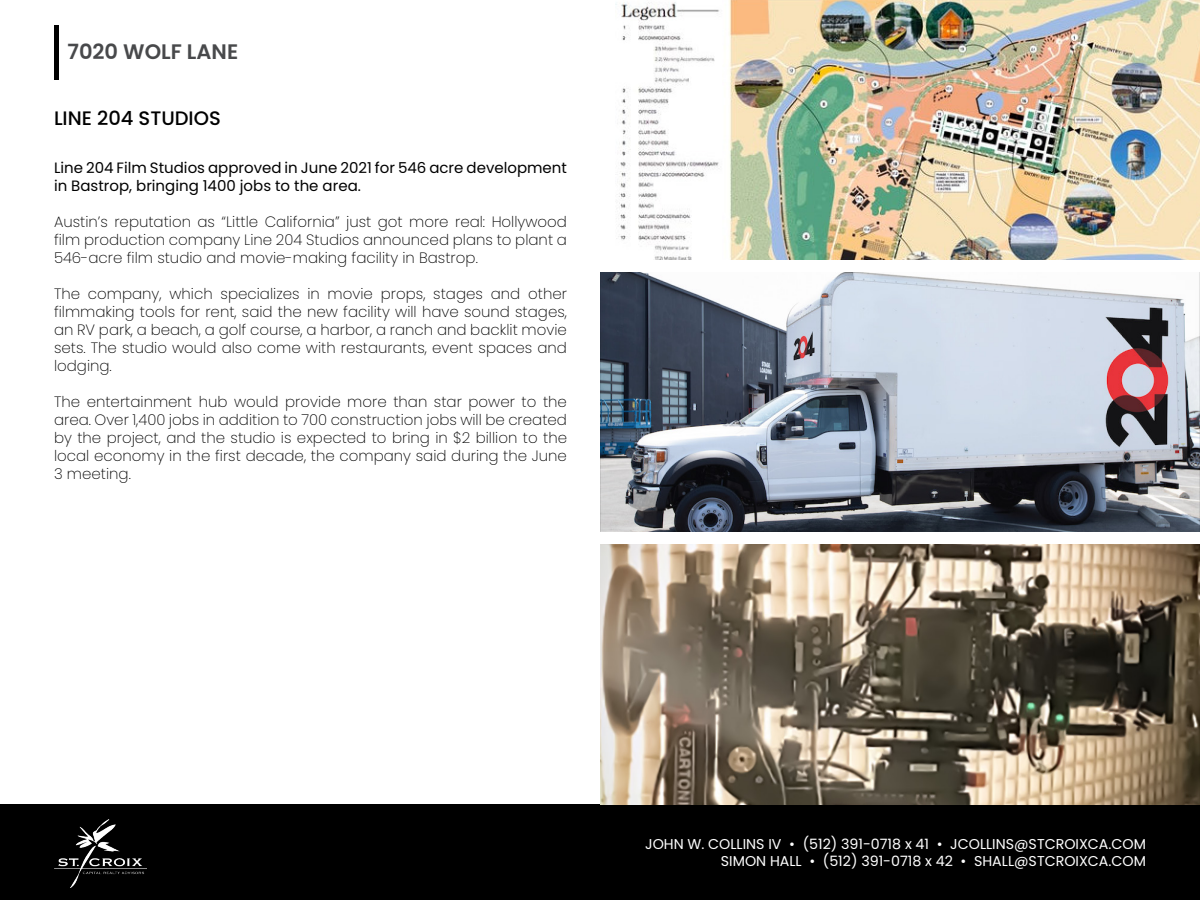
<style>
.page{position:relative;width:1200px;height:900px;background:#fff}
.page>*{position:absolute;margin:0;border:0;box-sizing:border-box;transform-origin:0 0}
.t1{font:600 21px "Poppins";color:#48494b}
.t2{font:500 19.5px "Poppins";color:#000}
.t3{font:200 15px/18px "Poppins";color:#000;text-align:justify}
.t4{font:15px/18px "Poppins";color:#000}
.t5{font:14.25px "Poppins";color:#fff}
</style>
<div class="page">
<div style="left:0;top:804px;width:1200px;height:96px;background:#000"></div>
<img style="left:55px;top:820px;width:91px;height:67px">
<hr style="left:54px;top:25px;width:4px;height:55px;background:#000">
<img style="left:615px;top:0;width:585px;height:260px">
<img style="left:600px;top:545px;width:600px;height:259px">
<img style="left:600px;top:272px;width:600px;height:260px">
<p class="t1" style="left:68px;top:40px;width:172px">7020 WOLF LANE</p>
<p class="t2" style="left:54px;top:107px;width:168px">LINE 204 STUDIOS</p>
<p class="t4" style="left:54px;top:159px;width:514px">Line 204 Film Studios approved in June 2021 for 546 acre development in Bastrop, bringing 1400 jobs to the area.</p>
<p class="t3" style="left:54px;top:213px;width:515px">Austin’s reputation as “Little California” just got more real: Hollywood film production company Line 204 Studios announced plans to plant a 546-acre film studio and movie-making facility in Bastrop.</p>
<p class="t3" style="left:54px;top:285px;width:515px">The company, which specializes in movie props, stages and other filmmaking tools for rent, said the new facility will have sound stages, an RV park, a beach, a golf course, a harbor, a ranch and backlit movie sets. The studio would also come with restaurants, event spaces and lodging.</p>
<p class="t3" style="left:54px;top:393px;width:515px">The entertainment hub would provide more than star power to the area. Over 1,400 jobs in addition to 700 construction jobs will be created by the project, and the studio is expected to bring in $2 billion to the local economy in the first decade, the company said during the June 3 meeting.</p>
<p class="t5" style="left:645px;top:836px;width:502px">JOHN W. COLLINS IV • (512) 391-0718 x 41 • JCOLLINS@STCROIXCA.COM</p>
<p class="t5" style="left:721px;top:853px;width:427px">SIMON HALL • (512) 391-0718 x 42 • SHALL@STCROIXCA.COM</p>
</div>
